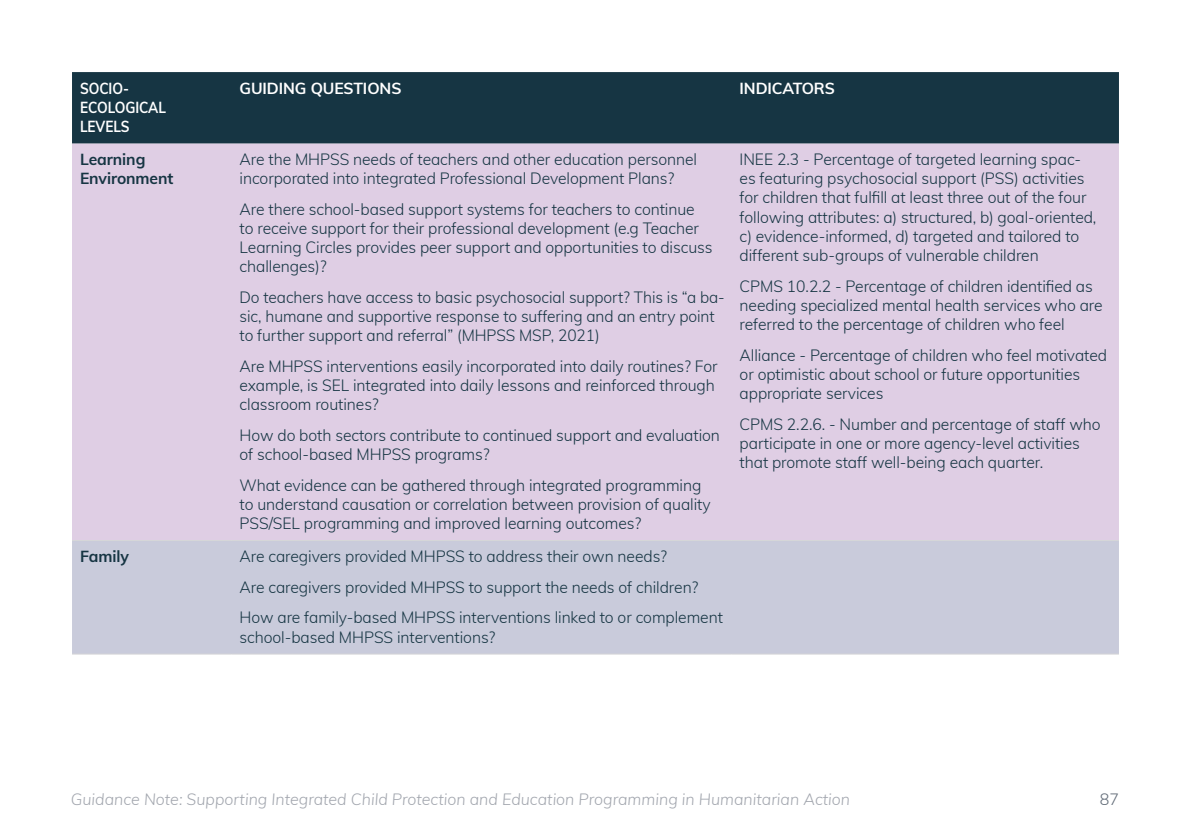
<style>
.page{position:relative;width:1191px;height:840px;background:#fff}
.page>*{position:absolute;margin:0;border:0;box-sizing:border-box;transform-origin:0 0}
.TABLE_Paragraph{font:300 16px/19.2px "Muli";letter-spacing:-.005em;color:#163543}
.t1{font:italic 300 16px "Muli";color:#a2a6ae}
.TABLE_Paragraph-2{font:700 16px "Muli";letter-spacing:-.005em;color:#fff}
.TABLE_Paragraph-3{font:700 16px/19.2px "Muli";letter-spacing:-.005em;color:#163543}
.TABLE_Paragraph-4{font:700 16px/19.2px "Muli";letter-spacing:-.005em;color:#fff;scale:.85 1}
.t2{font:300 16px "Muli";color:#616b77}
</style>
<div class="page">
<div style="left:72px;top:72px;width:1047px;height:71px;background:#163543"></div>
<div style="left:72px;top:143px;width:1047px;height:396px;background:#dfcee4"></div>
<div style="left:72px;top:540px;width:1047px;height:113px;background:#c9cbdb"></div>
<hr style="left:72px;top:539px;width:159px;height:1px;background:#d5d6d8">
<hr style="left:231px;top:539px;width:500px;height:1px;background:#d5d6d8">
<hr style="left:731px;top:539px;width:388px;height:1px;background:#d5d6d8">
<hr style="left:72px;top:653px;width:159px;height:1px;background:#d5d6d8">
<hr style="left:231px;top:653px;width:500px;height:1px;background:#d5d6d8">
<hr style="left:731px;top:653px;width:388px;height:1px;background:#d5d6d8">
<p class="TABLE_Paragraph-4" style="left:80px;top:78px;width:103px">SOCIO-<br>ECOLOGICAL<br>LEVELS</p>
<p class="TABLE_Paragraph-2" style="left:239px;top:76px;width:163px">GUIDING QUESTIONS</p>
<p class="TABLE_Paragraph-2" style="left:739px;top:76px;width:97px">INDICATORS</p>
<p class="TABLE_Paragraph-3" style="left:80px;top:149px;width:95px">Learning<br>Environment</p>
<p class="TABLE_Paragraph" style="left:239px;top:149px;width:459px">Are the MHPSS needs of teachers and other education personnel incorporated into integrated Professional Development Plans?</p>
<p class="TABLE_Paragraph" style="left:239px;top:198px;width:474px">Are there school-based support systems for teachers to continue to receive support for their professional development (e.g Teacher Learning Circles provides peer support and opportunities to discuss challenges)?</p>
<p class="TABLE_Paragraph" style="left:239px;top:287px;width:487px">Do teachers have access to basic psychosocial support? This is “a ba&shy;sic, humane and supportive response to suffering and an entry point to further support and referral” (MHPSS MSP, 2021)</p>
<p class="TABLE_Paragraph" style="left:239px;top:355px;width:479px">Are MHPSS interventions easily incorporated into daily routines? For example, is SEL integrated into daily lessons and reinforced through classroom routines?</p>
<p class="TABLE_Paragraph" style="left:239px;top:424px;width:482px">How do both sectors contribute to continued support and evaluation of school-based MHPSS programs?</p>
<p class="TABLE_Paragraph" style="left:239px;top:474px;width:472px">What evidence can be gathered through integrated programming to understand causation or correlation between provision of quality<br>PSS/SEL programming and improved learning outcomes?</p>
<p class="TABLE_Paragraph" style="left:739px;top:149px;width:358px">INEE 2.3 - Percentage of targeted learning spac&shy;es featuring psychosocial support (PSS) activities for children that fulfill at least three out of the four following attributes: a) structured, b) goal-oriented, c) evidence-informed, d) targeted and tailored to different sub-groups of vulnerable children</p>
<p class="TABLE_Paragraph" style="left:739px;top:275px;width:364px">CPMS 10.2.2 - Percentage of children identified as needing specialized mental health services who are referred to the percentage of children who feel</p>
<p class="TABLE_Paragraph" style="left:739px;top:344px;width:369px">Alliance - Percentage of children who feel motivated or optimistic about school or future opportunities appropriate services</p>
<p class="TABLE_Paragraph" style="left:739px;top:413px;width:362px">CPMS 2.2.6. - Number and percentage of staff who participate in one or more agency-level activities that promote staff well-being each quarter.</p>
<p class="TABLE_Paragraph-3" style="left:80px;top:546px;width:50px">Family</p>
<p class="TABLE_Paragraph" style="left:239px;top:546px;width:429px">Are caregivers provided MHPSS to address their own needs?</p>
<p class="TABLE_Paragraph" style="left:239px;top:576px;width:460px">Are caregivers provided MHPSS to support the needs of children?</p>
<p class="TABLE_Paragraph" style="left:239px;top:607px;width:485px">How are family-based MHPSS interventions linked to or complement school-based MHPSS interventions?</p>
<p class="t1" style="left:71px;top:787px;width:780px">Guidance Note: Supporting Integrated Child Protection and Education Programming in Humanitarian Action</p>
<p class="t2" style="left:1099px;top:787px;width:21px">87</p>
</div>
